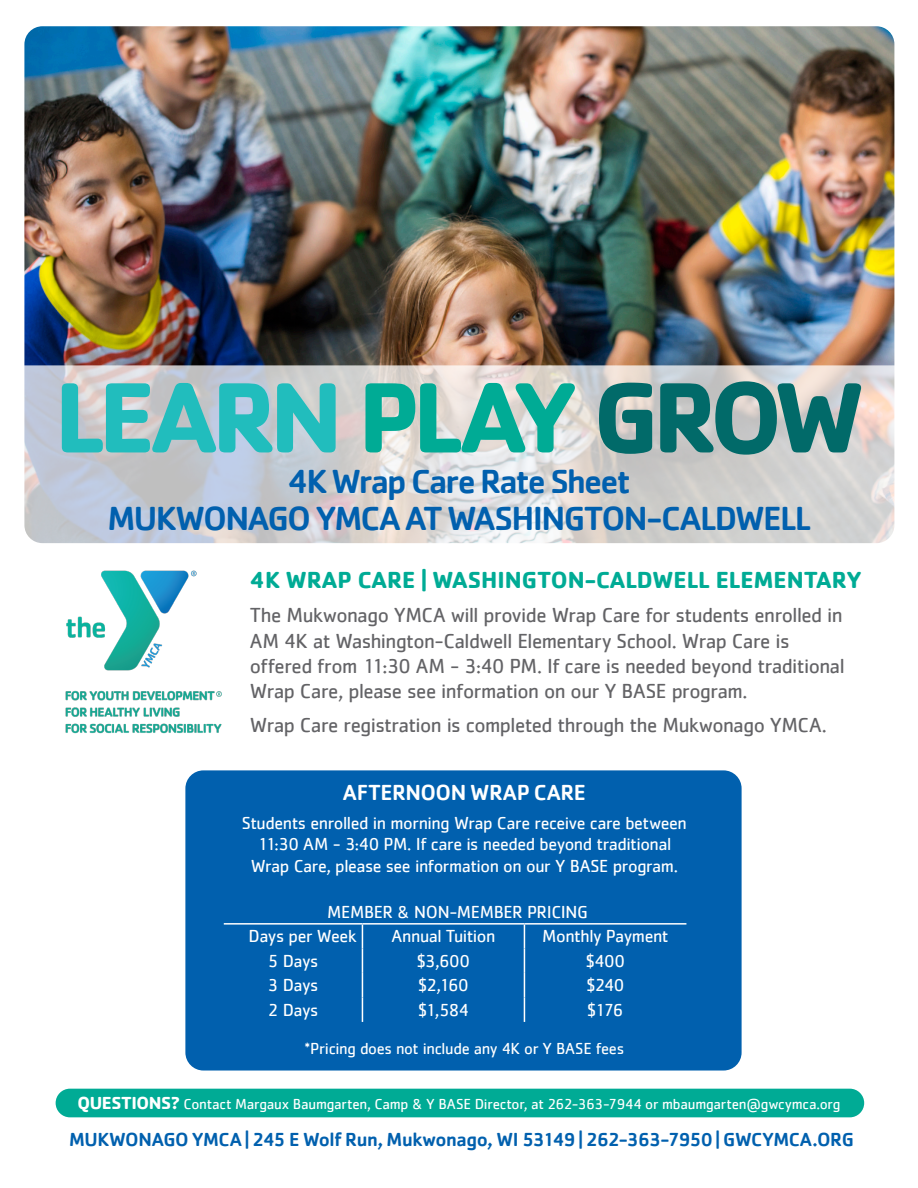
<style>
.page{position:relative;width:918px;height:1188px;background:#fff}
.page>*{position:absolute;margin:0;border:0;box-sizing:border-box;transform-origin:0 0}
.t1{font:700 103.5px "Cachet";letter-spacing:-.065em;color:#21bdbd}
.t2{font:500 34.5px "Cachet";letter-spacing:-.05em;color:#0160ae}
.t3{font:700 24px "Cachet";color:#00ab95}
.t4{font:500 22.5px "Cachet";letter-spacing:-.02em;color:#fff}
.t5{font:21px "Cachet";letter-spacing:-.025em;color:#636366}
.t6{font:500 19.5px "Cachet";letter-spacing:-.025em;color:#0160ae}
.t7{font:18px "Cachet";letter-spacing:-.025em;color:#fff}
.t8{font:16.5px "Cachet";letter-spacing:-.02em;color:#fff}
.t9{font:15px "Cachet";letter-spacing:-.015em;color:#fff}
.s1{color:#00ab95}
.s2{color:#016a69}
.s3{font-weight:700;font-size:18px}
</style>
<div class="page">
<img style="left:24px;top:26px;width:870px;height:339px">
<svg style="left:24px;top:365px;width:871px;height:178px;background:#d2d0d2"></svg>
<div style="left:56px;top:1089px;width:808px;height:28px;background:#00ab95;border-radius:14px"></div>
<div style="left:185px;top:770px;width:557px;height:301px;background:#0160ae;border-radius:18px"></div>
<svg style="left:362px;top:925px;width:1px;height:97px"></svg>
<hr style="left:224px;top:923px;width:138px;height:2px;background:#fff">
<hr style="left:362px;top:923px;width:162px;height:2px;background:#fff">
<hr style="left:524px;top:923px;width:162px;height:2px;background:#fff">
<svg style="left:524px;top:925px;width:1px;height:97px"></svg>
<img style="left:65px;top:570px;width:157px;height:164px">
<p class="t1" style="left:54px;top:351px;width:812px">LEARN <span class="s1">PLAY</span> <span class="s2">GROW</span></p>
<p class="t2" style="left:288px;top:460px;width:345px">4K Wrap Care Rate Sheet</p>
<p class="t2" style="left:108px;top:498px;width:705px">MUKWONAGO YMCA AT WASHINGTON-CALDWELL</p>
<p class="t3" style="left:250px;top:565px;width:613px">4K WRAP CARE | WASHINGTON-CALDWELL ELEMENTARY</p>
<p class="t5" style="left:250px;top:603px;width:594px">The Mukwonago YMCA will provide Wrap Care for students enrolled in</p>
<p class="t5" style="left:250px;top:628px;width:541px">AM 4K at Washington-Caldwell Elementary School. Wrap Care is</p>
<p class="t5" style="left:250px;top:653px;width:596px">offered from 11:30 AM - 3:40 PM. If care is needed beyond traditional</p>
<p class="t5" style="left:250px;top:679px;width:499px">Wrap Care, please see information on our Y BASE program.</p>
<p class="t5" style="left:250px;top:713px;width:579px">Wrap Care registration is completed through the Mukwonago YMCA.</p>
<p class="t4" style="left:343px;top:779px;width:245px">AFTERNOON WRAP CARE</p>
<p class="t7" style="left:242px;top:812px;width:447px">Students enrolled in morning Wrap Care receive care between</p>
<p class="t7" style="left:257px;top:834px;width:415px">11:30 AM - 3:40 PM. If care is needed beyond traditional</p>
<p class="t7" style="left:251px;top:855px;width:429px">Wrap Care, please see information on our Y BASE program.</p>
<p class="t7" style="left:327px;top:901px;width:262px">MEMBER &amp; NON-MEMBER PRICING</p>
<p class="t7" style="left:249px;top:926px;width:109px">Days per Week</p>
<p class="t7" style="left:391px;top:926px;width:106px">Annual Tuition</p>
<p class="t7" style="left:542px;top:926px;width:128px">Monthly Payment</p>
<p class="t7" style="left:268px;top:950px;width:52px">5 Days</p>
<p class="t7" style="left:417px;top:950px;width:55px">$3,600</p>
<p class="t7" style="left:586px;top:950px;width:41px">$400</p>
<p class="t7" style="left:268px;top:975px;width:52px">3 Days</p>
<p class="t7" style="left:418px;top:975px;width:52px">$2,160</p>
<p class="t7" style="left:586px;top:975px;width:39px">$240</p>
<p class="t7" style="left:268px;top:999px;width:52px">2 Days</p>
<p class="t7" style="left:418px;top:999px;width:52px">$1,584</p>
<p class="t7" style="left:587px;top:999px;width:38px">$176</p>
<p class="t8" style="left:305px;top:1039px;width:321px">*Pricing does not include any 4K or Y BASE fees</p>
<p class="t9" style="left:77px;top:1096px;width:765px"><span class="s3">QUESTIONS?</span> Contact Margaux Baumgarten, Camp &amp; Y BASE Director, at 262-363-7944 or mbaumgarten@gwcymca.org</p>
<p class="t6" style="left:69px;top:1128px;width:786px">MUKWONAGO YMCA | 245 E Wolf Run, Mukwonago, WI 53149 | 262-363-7950 | GWCYMCA.ORG</p>
</div>
